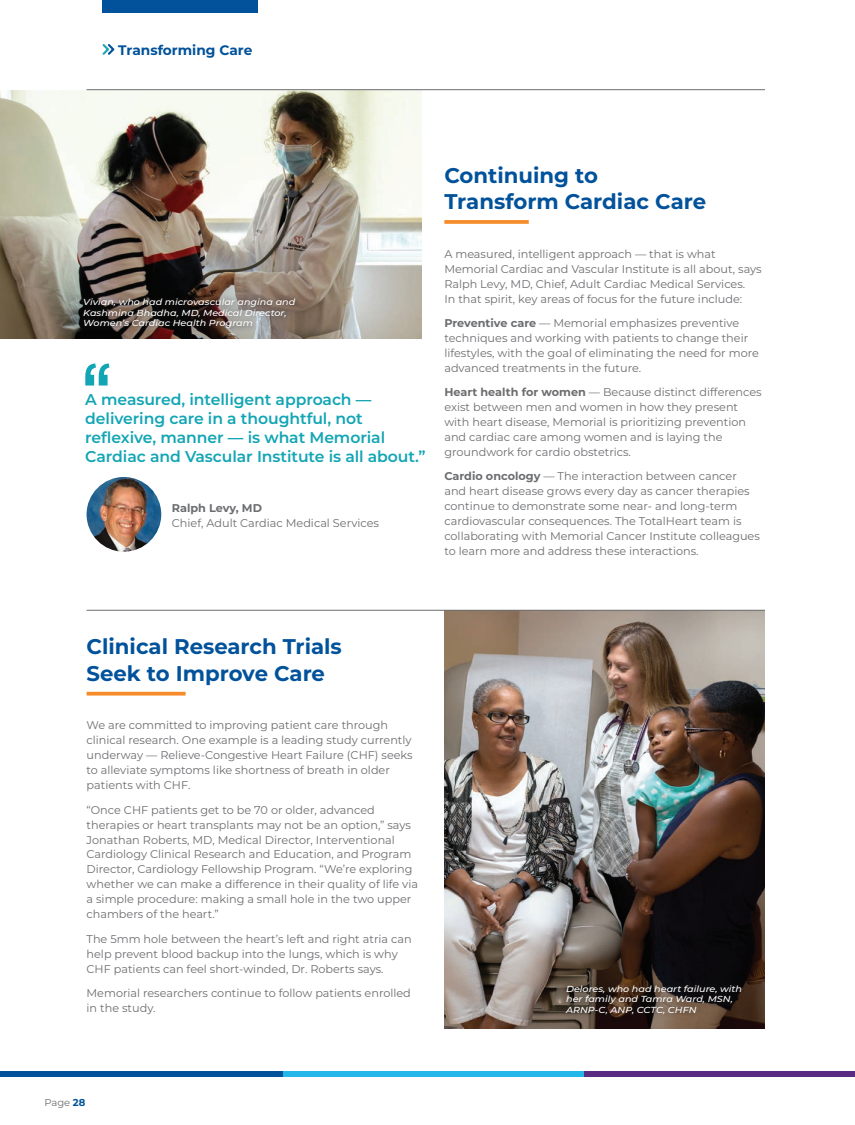
<style>
.page{position:relative;width:855px;height:1125px;background:#fff}
.page>*{position:absolute;margin:0;border:0;box-sizing:border-box;transform-origin:0 0}
.t1{font:700 21.25px/26.2px "Montserrat";color:#01529b}
.t2{font:600 15.62px/19px "Montserrat";letter-spacing:-.005em;color:#12a5b4}
.t3{font:700 13.75px "Montserrat";color:#01529b}
.t4{font:11.25px/15px "Montserrat";color:#6c6d70}
.t5{font:700 11.25px "Montserrat";letter-spacing:-.005em;color:#6c6d70}
.t6{font:10px "Montserrat";color:#6c6d70}
.t7{font:italic 500 8.75px/10.5px "Montserrat";color:#fff;scale:1.1 1}
.s1{font-weight:700}
.s2{font-weight:700;color:#01529b}
</style>
<div class="page">
<svg style="left:102px;top:44px;width:12px;height:11px"></svg>
<div style="left:0;top:1072px;width:284px;height:5px;background:#01529b"></div>
<div style="left:284px;top:1072px;width:300px;height:5px;background:#23b7ea"></div>
<div style="left:584px;top:1072px;width:271px;height:5px;background:#592c82"></div>
<div style="left:103px;top:0;width:155px;height:12px;background:#01529b"></div>
<svg style="left:444px;top:220px;width:85px;height:4px"></svg>
<svg style="left:87px;top:692px;width:99px;height:4px"></svg>
<img style="left:444px;top:611px;width:321px;height:418px">
<img style="left:0;top:90px;width:422px;height:248px">
<hr style="left:87px;top:610px;width:678px;height:1px;background:#6c6d70">
<hr style="left:87px;top:89px;width:678px;height:1px;background:#6c6d70">
<div style="left:78px;top:293px;width:224px;height:41px;background:#231f20;opacity:.74"></div>
<div style="left:560px;top:979px;width:187px;height:41px;background:#231f20;opacity:.74"></div>
<img style="left:87px;top:477px;width:74px;height:75px;border-radius:37px">
<svg style="left:85px;top:363px;width:24px;height:23px"></svg>
<p class="t3" style="left:118px;top:40px;width:136px">Transforming Care</p>
<p class="t7" style="left:83px;top:296px;width:194px">Vivian, who had microvascular angina and<br>Kashmina Bhadha, MD, Medical Director,<br>Women’s Cardiac Health Program</p>
<h2 class="t2" style="left:85px;top:389px;width:342px">A measured, intelligent approach — delivering care in a thoughtful, not reflexive, manner — is what Memorial Cardiac and Vascular Institute is all about.”</h2>
<p class="t5" style="left:172px;top:500px;width:92px">Ralph Levy, MD</p>
<p class="t4" style="left:172px;top:515px;width:209px">Chief, Adult Cardiac Medical Services</p>
<h1 class="t1" style="left:444px;top:161px;width:263px">Continuing to<br>Transform Cardiac Care</h1>
<p class="t4" style="left:444px;top:246px;width:319px">A measured, intelligent approach — that is what Memorial Cardiac and Vascular Institute is all about, says Ralph Levy, MD, Chief, Adult Cardiac Medical Services.<br>In that spirit, key areas of focus for the future include:</p>
<p class="t4" style="left:444px;top:315px;width:316px"><span class="s1">Preventive care</span> — Memorial emphasizes preventive techniques and working with patients to change their lifestyles, with the goal of eliminating the need for more advanced treatments in the future.</p>
<p class="t4" style="left:444px;top:384px;width:319px"><span class="s1">Heart health for women</span> — Because distinct differences exist between men and women in how they present with heart disease, Memorial is prioritizing prevention and cardiac care among women and is laying the groundwork for cardio obstetrics.</p>
<p class="t4" style="left:444px;top:468px;width:317px"><span class="s1">Cardio oncology</span> — The interaction between cancer and heart disease grows every day as cancer therapies continue to demonstrate some near- and long-term cardiovascular consequences. The TotalHeart team is collaborating with Memorial Cancer Institute colleagues to learn more and address these interactions.</p>
<h1 class="t1" style="left:87px;top:633px;width:257px">Clinical Research Trials<br>Seek to Improve Care</h1>
<p class="t4" style="left:87px;top:717px;width:328px">We are committed to improving patient care through clinical research. One example is a leading study currently underway — Relieve-Congestive Heart Failure (CHF) seeks to alleviate symptoms like shortness of breath in older patients with CHF.</p>
<p class="t4" style="left:87px;top:802px;width:333px">“Once CHF patients get to be 70 or older, advanced therapies or heart transplants may not be an option,” says Jonathan Roberts, MD, Medical Director, Interventional Cardiology Clinical Research and Education, and Program Director, Cardiology Fellowship Program. “We’re exploring whether we can make a difference in their quality of life via a simple procedure: making a small hole in the two upper chambers of the heart.”</p>
<p class="t4" style="left:87px;top:931px;width:327px">The 5mm hole between the heart’s left and right atria can help prevent blood backup into the lungs, which is why<br>CHF patients can feel short-winded, Dr. Roberts says.</p>
<p class="t4" style="left:87px;top:985px;width:326px">Memorial researchers continue to follow patients enrolled in the study.</p>
<p class="t7" style="left:566px;top:983px;width:162px">Delores, who had heart failure, with her family and Tamra Ward, MSN,<br>ARNP-C, ANP, CCTC, CHFN</p>
<p class="t6" style="left:44px;top:1096px;width:42px">Page <span class="s2">28</span></p>
</div>
